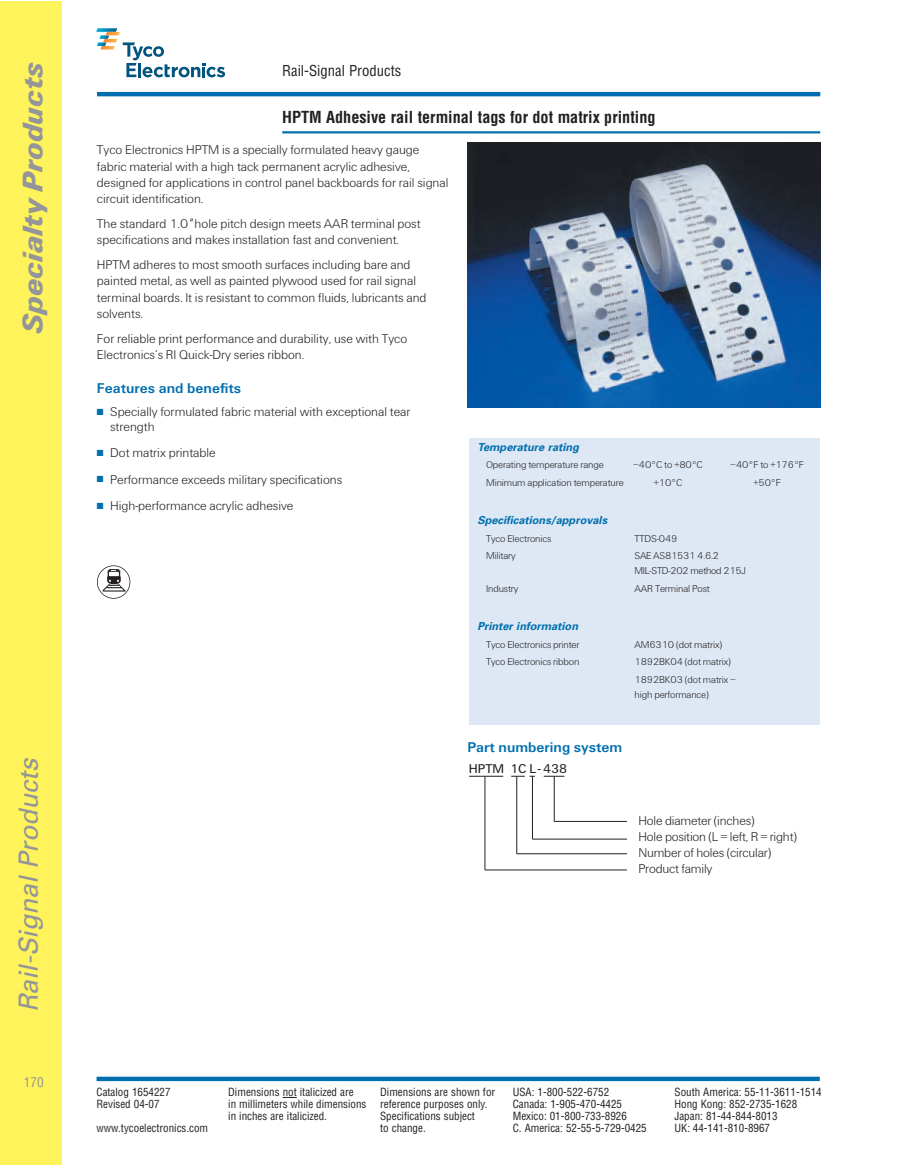
<style>
.page{position:relative;width:918px;height:1165px;background:#fff}
.page>*{position:absolute;margin:0;border:0;box-sizing:border-box;transform-origin:0 0}
.t1{font:italic 900 29.4px "U76 Univers";color:#939598}
.t2{font:italic 26.4px "Univers";color:#939598}
.t3{font:700 condensed 16.2px "Helvetica";color:#231f20}
.t4{font:700 14.7px "U65 Univers";color:#006faf}
.t5{font:condensed 14.7px "Helvetica";color:#231f20}
.t6{font:300 13.2px/16.2px "U45 Univers";color:#231f20}
.t7{font:13.2px "U55 Univers";color:#231f20}
.t8{font:condensed 13.2px "Helvetica";color:#939598}
.t9{font:condensed 10.95px "Helvetica";color:#231f20}
.t10{font:italic 700 10.95px "Univers";color:#006faf}
.t11{font:300 10.35px/14.7px "U45 Univers";letter-spacing:-.01em;color:#231f20}
.s1{font-family:"Univers";font-style:italic}
.s2{color:#006faf}
</style>
<div class="page">
<div style="left:0;top:1px;width:62px;height:1163px;background:#fff35b"></div>
<svg style="left:283px;top:1096px;width:13px;height:1px"></svg>
<svg style="left:97px;top:1076px;width:723px;height:4px;background:#2c88bc"></svg>
<hr style="left:282px;top:131px;width:538px;height:2px;background:#006faf">
<hr style="left:97px;top:92px;width:723px;height:4px;background:#006faf">
<svg style="left:97px;top:28px;width:128px;height:49px"></svg>
<hr style="left:469px;top:775px;width:34px;height:1px;background:#231f20">
<svg style="left:511px;top:775px;width:24px;height:1px"></svg>
<svg style="left:544px;top:775px;width:20px;height:1px"></svg>
<hr style="left:554px;top:821px;width:73px;height:1px;background:#231f20">
<hr style="left:532px;top:838px;width:95px;height:1px;background:#231f20">
<hr style="left:517px;top:853px;width:110px;height:1px;background:#231f20">
<hr style="left:485px;top:869px;width:142px;height:1px;background:#231f20">
<hr style="left:485px;top:776px;width:1px;height:93px;background:#231f20">
<hr style="left:516px;top:776px;width:1px;height:77px;background:#231f20">
<hr style="left:532px;top:776px;width:1px;height:63px;background:#231f20">
<hr style="left:554px;top:776px;width:1px;height:45px;background:#231f20">
<div style="left:470px;top:438px;width:350px;height:287px;background:#dee8f4"></div>
<img style="left:467px;top:143px;width:353px;height:264px">
<svg style="left:97px;top:565px;width:33px;height:33px"></svg>
<svg style="left:102px;top:569px;width:24px;height:22px"></svg>
<div style="left:97px;top:565px;width:33px;height:33px;border:1px solid #231f20;border-radius:50%"></div>
<h1 class="t1" style="left:23px;top:333px;width:273px;rotate:-90deg">Specialty Products</h1>
<h2 class="t2" style="left:19px;top:1012px;width:260px;rotate:-90deg">Rail-Sig nal Products</h2>
<p class="t8" style="left:24px;top:1076px;width:21px">170</p>
<p class="t5" style="left:282px;top:65px;width:121px">Rail-Signal Products</p>
<p class="t3" style="left:282px;top:111px;width:375px">HPTM Adhesive rail terminal tags for dot matrix printing</p>
<p class="t6" style="left:97px;top:143px;width:353px">Tyco Electronics HPTM is a specially formulated heavy gauge fabric material with a high tack permanent acrylic adhesive, designed for applications in control panel backboards for rail signal circuit identification.</p>
<p class="t6" style="left:97px;top:217px;width:325px">The standard 1.0<span class="s1">"</span>hole pitch design meets AAR terminal post specifications and makes installation fast and convenient.</p>
<p class="t6" style="left:97px;top:258px;width:331px">HPTM adheres to most smooth surfaces including bare and painted metal, as well as painted plywood used for rail signal terminal boards. It is resistant to common fluids, lubricants and solvents.</p>
<p class="t6" style="left:97px;top:331px;width:312px">For reliable print performance and durability, use with Tyco<br>Electronics’s RI Quick-Dry series ribbon.</p>
<p class="t4" style="left:97px;top:383px;width:146px">Features and benefits</p>
<p class="t6" style="left:110px;top:405px;width:302px;line-height:14.7px;text-indent:-13px"><span class="s2">■</span> Specially formulated fabric material with exceptional tear strength</p>
<p class="t6" style="left:97px;top:446px;width:120px"><span class="s2">■</span> Dot matrix printable</p>
<p class="t6" style="left:97px;top:472px;width:247px"><span class="s2">■</span> Performance exceeds military specifications</p>
<p class="t6" style="left:97px;top:499px;width:198px"><span class="s2">■</span> High-performance acrylic adhesive</p>
<p class="t10" style="left:477px;top:442px;width:105px">Temperature rating</p>
<p class="t11" style="left:486px;top:458px;width:119px">Operating temperature range</p>
<p class="t11" style="left:633px;top:458px;width:71px">–40°C to +80°C</p>
<p class="t11" style="left:731px;top:458px;width:75px">–40°F to +176°F</p>
<p class="t11" style="left:486px;top:476px;width:139px">Minimum application temperature</p>
<p class="t11" style="left:654px;top:476px;width:30px">+10°C</p>
<p class="t11" style="left:754px;top:476px;width:29px">+50°F</p>
<p class="t10" style="left:477px;top:516px;width:133px">Specifications/approvals</p>
<p class="t11" style="left:486px;top:532px;width:67px">Tyco Electronics</p>
<p class="t11" style="left:635px;top:532px;width:45px">TTDS-049</p>
<p class="t11" style="left:486px;top:549px;width:31px">Military</p>
<p class="t11" style="left:634px;top:549px;width:113px">SAE AS81531 4.6.2<br>MIL-STD-202 method 215J</p>
<p class="t11" style="left:486px;top:582px;width:34px">Industry</p>
<p class="t11" style="left:635px;top:582px;width:77px">AAR Terminal Post</p>
<p class="t10" style="left:477px;top:622px;width:104px">Printer information</p>
<p class="t11" style="left:486px;top:638px;width:95px">Tyco Electronics printer</p>
<p class="t11" style="left:634px;top:638px;width:89px">AM6310 (dot matrix)</p>
<p class="t11" style="left:486px;top:655px;width:95px">Tyco Electronics ribbon</p>
<p class="t11" style="left:634px;top:654px;width:102px;line-height:17.7px">1892BK04 (dot matrix)<br>1892BK03 (dot matrix –</p>
<p class="t11" style="left:635px;top:687px;width:76px">high performance)</p>
<p class="t4" style="left:467px;top:742px;width:156px">Part numbering system</p>
<p class="t7" style="left:469px;top:764px;width:100px">HPTM 1C L- 438</p>
<p class="t6" style="left:638px;top:813px;width:160px">Hole diameter (inches)<br>Hole position (L = left, R = right)<br>Number of holes (circular)<br>Product family</p>
<p class="t9" style="left:97px;top:1088px;width:76px">Catalog 1654227</p>
<p class="t9" style="left:228px;top:1088px;width:127px">Dimensions not italicized are</p>
<p class="t9" style="left:380px;top:1088px;width:116px">Dimensions are shown for</p>
<p class="t9" style="left:513px;top:1088px;width:98px">USA: 1-800-522-6752</p>
<p class="t9" style="left:675px;top:1088px;width:149px">South America: 55-11-3611-1514</p>
<p class="t9" style="left:97px;top:1099px;width:65px">Revised 04-07</p>
<p class="t9" style="left:228px;top:1099px;width:261px">in millimeters while dimensions reference purposes only.</p>
<p class="t9" style="left:513px;top:1099px;width:111px">Canada: 1-905-470-4425</p>
<p class="t9" style="left:675px;top:1099px;width:124px">Hong Kong: 852-2735-1628</p>
<p class="t9" style="left:228px;top:1111px;width:100px">in inches are italicized.</p>
<p class="t9" style="left:380px;top:1111px;width:96px">Specifications subject</p>
<p class="t9" style="left:513px;top:1111px;width:116px">Mexico: 01-800-733-8926</p>
<p class="t9" style="left:675px;top:1111px;width:105px">Japan: 81-44-844-8013</p>
<p class="t9" style="left:97px;top:1123px;width:113px">www.tycoelectronics.com</p>
<p class="t9" style="left:380px;top:1123px;width:47px">to change.</p>
<p class="t9" style="left:513px;top:1123px;width:136px">C. America: 52-55-5-729-0425</p>
<p class="t9" style="left:675px;top:1123px;width:97px">UK: 44-141-810-8967</p>
</div>
